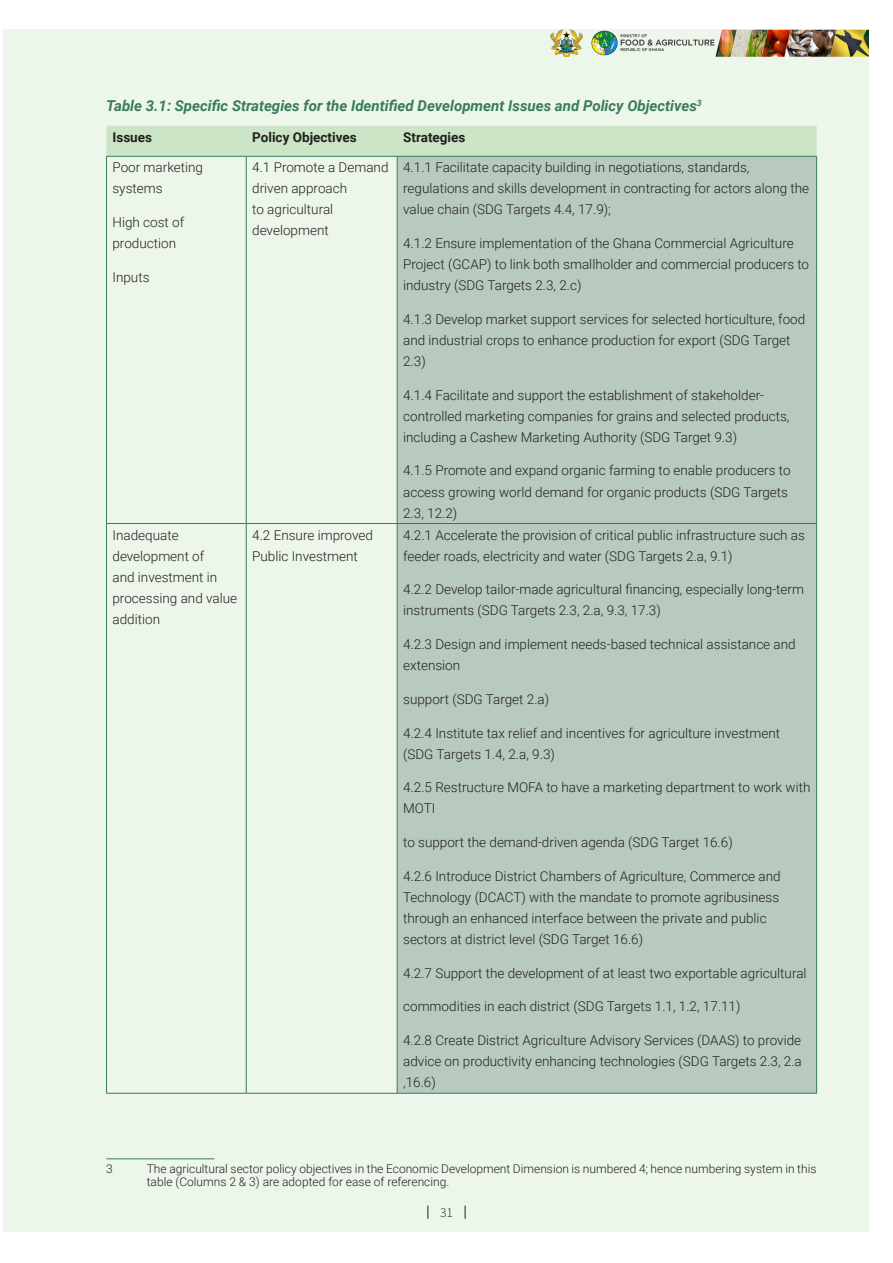
<style>
.page{position:relative;width:893px;height:1263px;background:#fff}
.page>*{position:absolute;margin:0;border:0;box-sizing:border-box;transform-origin:0 0}
.table_head{font:italic 700 15px "Roboto";color:#397b5f}
.T_text{font:300 13.5px/21px "Roboto";color:#231f20}
.T_text-2{font:700 13.5px "Roboto";color:#231f20}
.t1{font:300 13.5px "Source Sans Pro";color:#231f20}
.foot{font:300 12px/13.8px "Roboto";color:#231f20}
</style>
<div class="page">
<div style="left:3px;top:30px;width:866px;height:1202px;background:#ecf6ea"></div>
<svg style="left:465px;top:1205px;width:1px;height:14px"></svg>
<svg style="left:427px;top:1205px;width:1px;height:14px"></svg>
<img style="left:591px;top:30px;width:278px;height:27px">
<img style="left:550px;top:30px;width:32px;height:27px">
<div style="left:106px;top:126px;width:711px;height:30px;background:#cce5c6"></div>
<div style="left:398px;top:157px;width:418px;height:936px;background:#b8c9c0"></div>
<hr style="left:106px;top:523px;width:140px;height:1px;background:#397b5f">
<hr style="left:246px;top:523px;width:151px;height:1px;background:#397b5f">
<hr style="left:397px;top:523px;width:420px;height:1px;background:#397b5f">
<hr style="left:106px;top:1093px;width:140px;height:1px;background:#397b5f">
<hr style="left:246px;top:1093px;width:151px;height:1px;background:#397b5f">
<hr style="left:397px;top:1093px;width:420px;height:1px;background:#397b5f">
<hr style="left:106px;top:156px;width:140px;height:1px;background:#397b5f">
<hr style="left:246px;top:156px;width:151px;height:1px;background:#397b5f">
<hr style="left:397px;top:156px;width:420px;height:1px;background:#397b5f">
<hr style="left:106px;top:156px;width:1px;height:367px;background:#397b5f">
<hr style="left:246px;top:156px;width:1px;height:367px;background:#397b5f">
<hr style="left:397px;top:156px;width:1px;height:367px;background:#397b5f">
<hr style="left:816px;top:156px;width:1px;height:367px;background:#397b5f">
<hr style="left:106px;top:524px;width:1px;height:569px;background:#397b5f">
<hr style="left:246px;top:524px;width:1px;height:569px;background:#397b5f">
<hr style="left:397px;top:524px;width:1px;height:569px;background:#397b5f">
<hr style="left:816px;top:524px;width:1px;height:569px;background:#397b5f">
<hr style="left:106px;top:1158px;width:108px;height:1px;background:#397b5f">
<p class="table_head" style="left:106px;top:95px;width:597px">Table 3.1: Specific Strategies for the Identified Development Issues and Policy Objectives<sup>3</sup></p>
<p class="T_text-2" style="left:112px;top:128px;width:41px">Issues</p>
<p class="T_text-2" style="left:252px;top:128px;width:106px">Policy Objectives</p>
<p class="T_text-2" style="left:403px;top:128px;width:64px">Strategies</p>
<p class="T_text" style="left:112px;top:157px;width:92px">Poor marketing systems</p>
<p class="T_text" style="left:112px;top:211px;width:73px">High cost of production</p>
<p class="T_text" style="left:112px;top:266px;width:39px">Inputs</p>
<p class="T_text" style="left:252px;top:157px;width:138px">4.1 Promote a Demand driven approach<br>to agricultural development</p>
<p class="T_text" style="left:403px;top:157px;width:408px">4.1.1 Facilitate capacity building in negotiations, standards, regulations and skills development in contracting for actors along the value chain (SDG Targets 4.4, 17.9);</p>
<p class="T_text" style="left:403px;top:232px;width:408px">4.1.2 Ensure implementation of the Ghana Commercial Agriculture<br>Project (GCAP) to link both smallholder and commercial producers to industry (SDG Targets 2.3, 2.c)</p>
<p class="T_text" style="left:403px;top:308px;width:404px">4.1.3 Develop market support services for selected horticulture, food and industrial crops to enhance production for export (SDG Target<br>2.3)</p>
<p class="T_text" style="left:403px;top:384px;width:388px">4.1.4 Facilitate and support the establishment of stakeholder&shy;controlled marketing companies for grains and selected products, including a Cashew Marketing Authority (SDG Target 9.3)</p>
<p class="T_text" style="left:403px;top:460px;width:389px">4.1.5 Promote and expand organic farming to enable producers to access growing world demand for organic products (SDG Targets<br>2.3, 12.2)</p>
<p class="T_text" style="left:112px;top:524px;width:126px">Inadequate development of<br>and investment in processing and value addition</p>
<p class="T_text" style="left:252px;top:524px;width:122px">4.2 Ensure improved<br>Public Investment</p>
<p class="T_text" style="left:403px;top:524px;width:403px">4.2.1 Accelerate the provision of critical public infrastructure such as feeder roads, electricity and water (SDG Targets 2.a, 9.1)</p>
<p class="T_text" style="left:403px;top:579px;width:402px">4.2.2 Develop tailor-made agricultural financing, especially long-term instruments (SDG Targets 2.3, 2.a, 9.3, 17.3)</p>
<p class="T_text" style="left:403px;top:633px;width:394px">4.2.3 Design and implement needs-based technical assistance and extension</p>
<p class="T_text" style="left:403px;top:688px;width:148px">support (SDG Target 2.a)</p>
<p class="T_text" style="left:403px;top:722px;width:379px">4.2.4 Institute tax relief and incentives for agriculture investment (SDG Targets 1.4, 2.a, 9.3)</p>
<p class="T_text" style="left:403px;top:777px;width:409px">4.2.5 Restructure MOFA to have a marketing department to work with<br>MOTI</p>
<p class="T_text" style="left:403px;top:831px;width:331px">to support the demand-driven agenda (SDG Target 16.6)</p>
<p class="T_text" style="left:403px;top:865px;width:379px">4.2.6 Introduce District Chambers of Agriculture, Commerce and Technology (DCACT) with the mandate to promote agribusiness through an enhanced interface between the private and public sectors at district level (SDG Target 16.6)</p>
<p class="T_text" style="left:403px;top:962px;width:405px">4.2.7 Support the development of at least two exportable agricultural</p>
<p class="T_text" style="left:403px;top:996px;width:339px">commodities in each district (SDG Targets 1.1, 1.2, 17.11)</p>
<p class="T_text" style="left:403px;top:1029px;width:400px;text-align:justify">4.2.8 Create District Agriculture Advisory Services (DAAS) to provide advice on productivity enhancing technologies (SDG Targets 2.3, 2.a ,16.6)</p>
<p class="foot" style="left:106px;top:1161px;width:8px">3</p>
<p class="foot" style="left:147px;top:1161px;width:671px">The agricultural sector policy objectives in the Economic Development Dimension is numbered 4; hence numbering system in this table (Columns 2 &amp; 3) are adopted for ease of referencing.</p>
<p class="t1" style="left:440px;top:1204px;width:14px">31</p>
</div>
